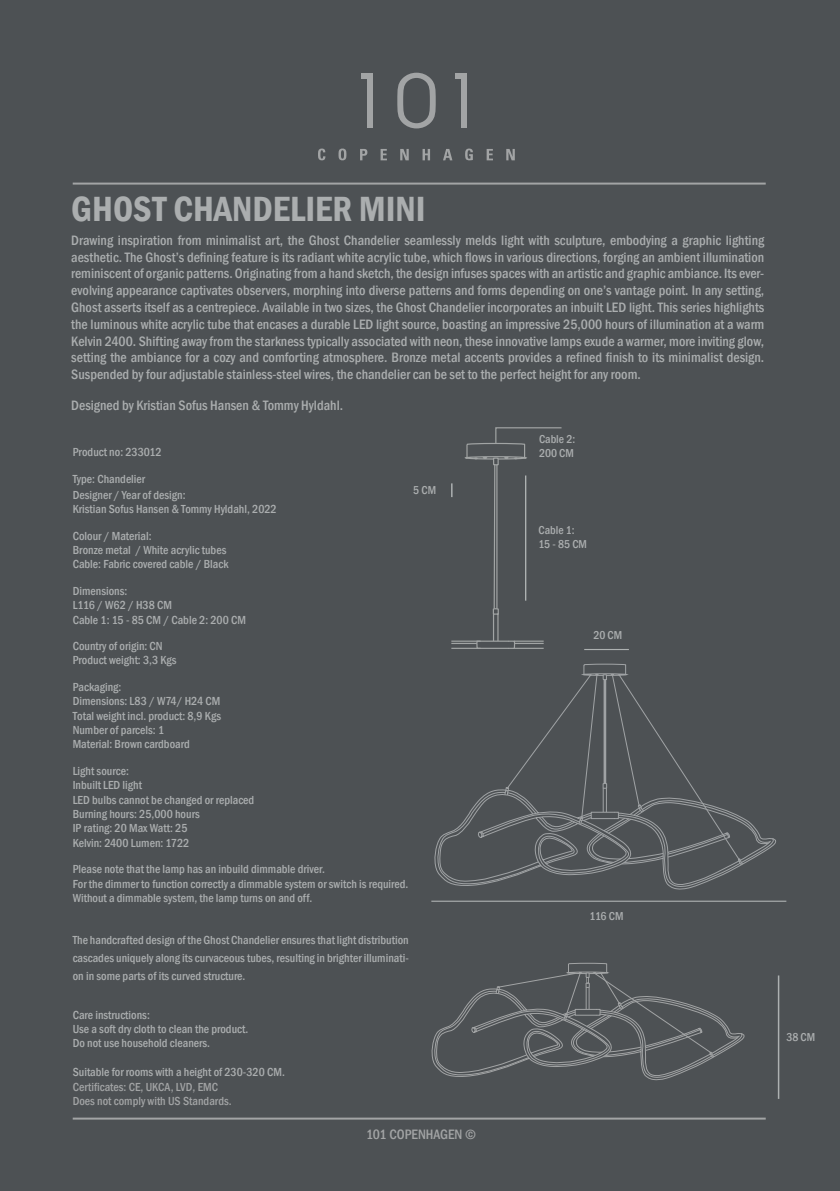
<style>
.page{position:relative;width:840px;height:1191px;background:#fff}
.page>*{position:absolute;margin:0;border:0;box-sizing:border-box;transform-origin:0 0}
.t1{font:600 condensed 36px "Franklin Gothic";color:#abaeaf}
.t2{font:500 condensed 14px/16.8px "Franklin Gothic";color:#abaeaf;text-align:justify}
.t3{font:500 condensed 14px "Franklin Gothic";color:#a2a4a5}
.t4{font:500 condensed 12px/14.4px "Franklin Gothic";color:#abaeaf}
.t5{font:500 condensed 12px/14.4px "Franklin Gothic";color:#a2a4a5}
.t6{font:500 condensed 11.8px/14.2px "Franklin Gothic";color:#abaeaf}
</style>
<div class="page">
<div style="left:0;top:0;width:839px;height:1191px;background:#4d5154"></div>
<svg style="left:397px;top:73px;width:38px;height:55px"></svg>
<div style="left:460px;top:76px;width:6px;height:52px;background:#a2a4a5"></div>
<div style="left:455px;top:73px;width:11px;height:5px;background:#a2a4a5"></div>
<div style="left:367px;top:76px;width:6px;height:52px;background:#a2a4a5"></div>
<div style="left:361px;top:73px;width:12px;height:5px;background:#a2a4a5"></div>
<svg style="left:318px;top:149px;width:7px;height:11px"></svg>
<svg style="left:338px;top:149px;width:8px;height:11px"></svg>
<svg style="left:360px;top:149px;width:7px;height:11px"></svg>
<svg style="left:380px;top:149px;width:7px;height:11px"></svg>
<svg style="left:400px;top:149px;width:8px;height:11px"></svg>
<svg style="left:422px;top:149px;width:8px;height:11px"></svg>
<svg style="left:443px;top:149px;width:9px;height:11px"></svg>
<svg style="left:465px;top:149px;width:7px;height:11px"></svg>
<svg style="left:486px;top:149px;width:6px;height:11px"></svg>
<svg style="left:506px;top:149px;width:8px;height:11px"></svg>
<hr style="left:73px;top:183px;width:692px;height:2px;background:#a2a4a5">
<hr style="left:73px;top:1117px;width:692px;height:2px;background:#a2a4a5">
<hr style="left:777px;top:975px;width:1px;height:123px;background:#adb1b1">
<svg style="left:451px;top:483px;width:1px;height:14px"></svg>
<hr style="left:524px;top:475px;width:2px;height:125px;background:#adb1b1">
<hr style="left:431px;top:900px;width:354px;height:1px;background:#adb1b1">
<hr style="left:584px;top:649px;width:44px;height:1px;background:#adb1b1">
<svg style="left:434px;top:663px;width:341px;height:227px"></svg>
<svg style="left:431px;top:962px;width:313px;height:119px"></svg>
<hr style="left:493px;top:465px;width:2px;height:143px;background:#a1a4a4">
<hr style="left:496px;top:465px;width:1px;height:143px;background:#a1a4a4">
<svg style="left:464px;top:427px;width:98px;height:39px"></svg>
<svg style="left:451px;top:607px;width:92px;height:42px"></svg>
<h1 class="t1" style="left:71px;top:185px;width:355px">GHOST CHANDELIER MINI</h1>
<p class="t2" style="left:71px;top:232px;width:694px">Drawing inspiration from minimalist art, the Ghost Chandelier seamlessly melds light with sculpture, embodying a graphic lighting aesthetic. The Ghost’s defining feature is its radiant white acrylic tube, which flows in various directions, forging an ambient illumination reminiscent of organic patterns. Originating from a hand sketch, the design infuses spaces with an artistic and graphic ambiance. Its ever&shy;evolving appearance captivates observers, morphing into diverse patterns and forms depending on one’s vantage point. In any setting, Ghost asserts itself as a centrepiece. Available in two sizes, the Ghost Chandelier incorporates an inbuilt LED light. This series highlights the luminous white acrylic tube that encases a durable LED light source, boasting an impressive 25,000 hours of illumination at a warm Kelvin 2400. Shifting away from the starkness typically associated with neon, these innovative lamps exude a warmer, more inviting glow, setting the ambiance for a cozy and comforting atmosphere. Bronze metal accents provides a refined finish to its minimalist design.<br>Suspended by four adjustable stainless-steel wires, the chandelier can be set to the perfect height for any room.</p>
<p class="t2" style="left:71px;top:397px;width:273px">Designed by Kristian Sofus Hansen &amp; Tommy Hyldahl.</p>
<p class="t6" style="left:538px;top:431px;width:38px">Cable 2:</p>
<p class="t4" style="left:73px;top:445px;width:90px">Product no: 233012</p>
<p class="t6" style="left:538px;top:446px;width:36px">200 CM</p>
<p class="t4" style="left:73px;top:470px;width:114px;line-height:16px">Type: Chandelier<br>Designer / Year of design:</p>
<p class="t4" style="left:73px;top:496px;width:205px;line-height:26.4px">Kristian Sofus Hansen &amp; Tommy Hyldahl, 2022<br>Colour / Material:</p>
<p class="t4" style="left:73px;top:542px;width:157px">Bronze metal / White acrylic tubes<br>Cable: Fabric covered cable / Black</p>
<p class="t4" style="left:73px;top:583px;width:175px">Dimensions:<br>L116 / W62 / H38 CM<br>Cable 1: 15 - 85 CM / Cable 2: 200 CM</p>
<p class="t4" style="left:73px;top:638px;width:105px">Country of origin: CN<br>Product weight: 3,3 Kgs</p>
<p class="t4" style="left:73px;top:679px;width:150px">Packaging:<br>Dimensions: L83 / W74/ H24 CM<br>Total weight incl. product: 8,9 Kgs<br>Number of parcels: 1<br>Material: Brown cardboard</p>
<p class="t4" style="left:73px;top:763px;width:183px">Light source:<br>Inbuilt LED light<br>LED bulbs cannot be changed or replaced<br>Burning hours: 25,000 hours<br>IP rating: 20 Max Watt: 25<br>Kelvin: 2400 Lumen: 1722</p>
<p class="t4" style="left:73px;top:862px;width:337px">Please note that the lamp has an inbuild dimmable driver.<br>For the dimmer to function correctly a dimmable system or switch is required.<br>Without a dimmable system, the lamp turns on and off.</p>
<p class="t4" style="left:73px;top:931px;width:337px;line-height:18px;text-align:justify">The handcrafted design of the Ghost Chandelier ensures that light distribution cascades uniquely along its curvaceous tubes, resulting in brighter illuminati&shy;on in some parts of its curved structure.</p>
<p class="t4" style="left:73px;top:1007px;width:177px">Care instructions:<br>Use a soft dry cloth to clean the product.<br>Do not use household cleaners.</p>
<p class="t4" style="left:73px;top:1064px;width:213px">Suitable for rooms with a height of 230-320 CM.</p>
<p class="t5" style="left:73px;top:1079px;width:160px">Certificates: CE, UKCA, LVD, EMC<br>Does not comply with US Standards.</p>
<p class="t6" style="left:413px;top:482px;width:24px">5 CM</p>
<p class="t6" style="left:538px;top:523px;width:50px">Cable 1:<br>15 - 85 CM</p>
<p class="t6" style="left:593px;top:628px;width:30px">20 CM</p>
<p class="t6" style="left:589px;top:909px;width:35px">116 CM</p>
<p class="t3" style="left:366px;top:1124px;width:111px">101 COPENHAGEN ©</p>
<p class="t6" style="left:786px;top:1029px;width:30px">38 CM</p>
</div>
